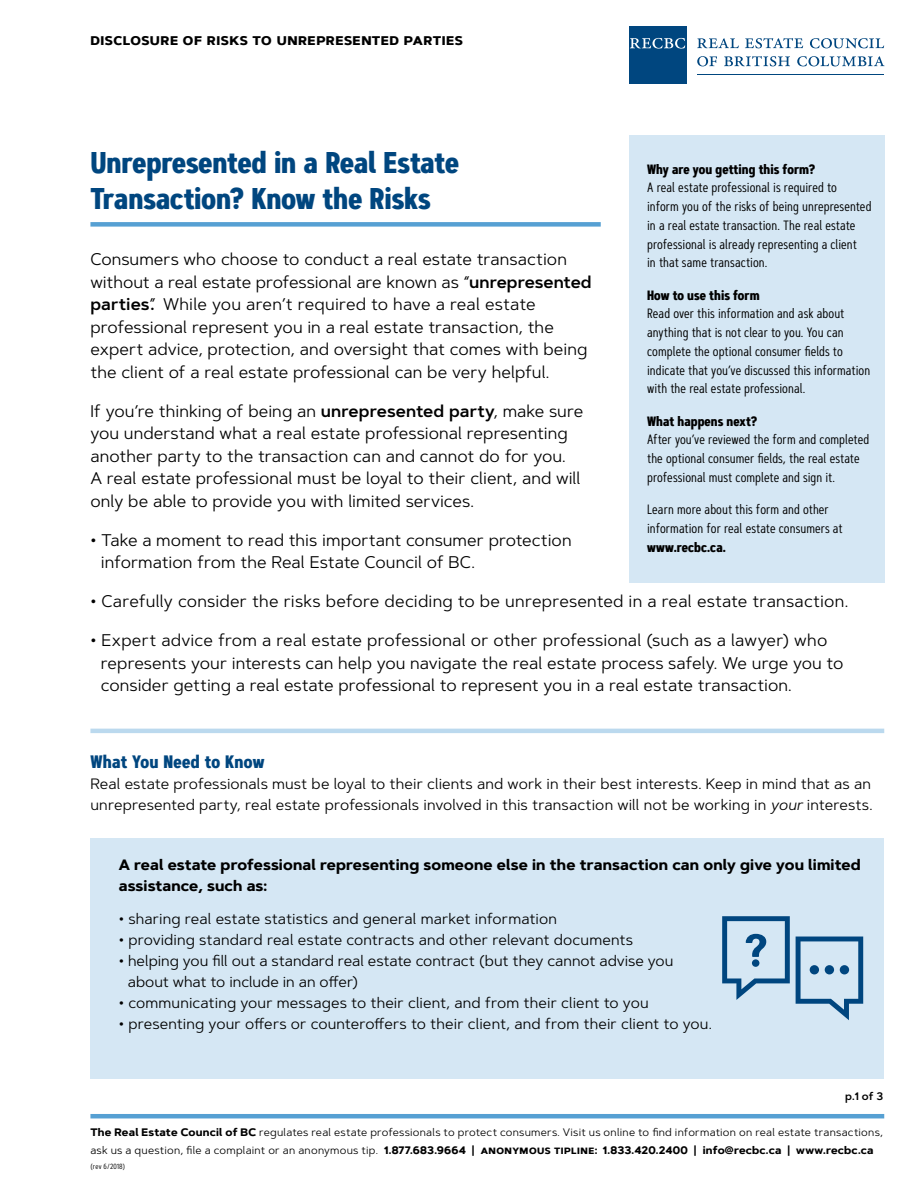
<style>
.page{position:relative;width:918px;height:1188px;background:#fff}
.page>*{position:absolute;margin:0;border:0;box-sizing:border-box;transform-origin:0 0}
.t1{font:700 30px/36px "Artegra Sans Condensed";letter-spacing:-.005em;color:#00467f}
.t2{font:700 18px "Artegra Sans Condensed";letter-spacing:.01em;color:#00467f}
.t3{font:16.8px/22.5px "Artegra Sans";color:#000}
.t4{font:600 16.8px "Artegra Sans";color:#000}
.t5{font:15px/21px "Artegra Sans";letter-spacing:.005em;color:#000}
.t6{font:700 15px/21px "Artegra Sans";letter-spacing:.01em;color:#000}
.t7{font:700 15px "Artegra Sans SC";letter-spacing:.03em;color:#000}
.t8{font:13.5px/18.8px "Artegra Sans Condensed";letter-spacing:.005em;color:#000}
.t9{font:700 13.5px "Artegra Sans Condensed";letter-spacing:.005em;color:#000}
.t10{font:10.8px/18px "Artegra Sans";letter-spacing:.02em;color:#000}
.t11{font:600 10.8px "Artegra Sans";color:#000}
.t12{font:7.5px "Artegra Sans Condensed";letter-spacing:.035em;color:#000}
.s1{font-weight:600}
.s2{font-style:italic}
.s3{font-weight:700}
.s4{font-family:"Artegra Sans SC";font-weight:700}
</style>
<div class="page">
<div style="left:629px;top:26px;width:58px;height:58px;background:#00467f"></div>
<svg style="left:630px;top:38px;width:55px;height:11px"></svg>
<hr style="left:697px;top:74px;width:187px;height:1px;background:#00467f">
<svg style="left:697px;top:38px;width:42px;height:10px"></svg>
<svg style="left:745px;top:38px;width:58px;height:10px"></svg>
<svg style="left:810px;top:38px;width:74px;height:10px"></svg>
<svg style="left:697px;top:56px;width:20px;height:10px"></svg>
<svg style="left:724px;top:56px;width:66px;height:10px"></svg>
<svg style="left:797px;top:56px;width:88px;height:10px"></svg>
<div style="left:90px;top:222px;width:511px;height:5px;background:#56a0d3"></div>
<div style="left:629px;top:135px;width:255px;height:447px;background:#d5e7f4"></div>
<hr style="left:90px;top:1114px;width:794px;height:4px;background:#56a0d3">
<div style="left:90px;top:838px;width:794px;height:241px;background:#d5e7f4"></div>
<hr style="left:90px;top:729px;width:794px;height:4px;background:#bbd9ee">
<svg style="left:796px;top:937px;width:67px;height:83px"></svg>
<div style="left:810px;top:965px;width:9px;height:9px;background:#00467f;border-radius:50%"></div>
<div style="left:825px;top:965px;width:9px;height:9px;background:#00467f;border-radius:50%"></div>
<div style="left:840px;top:965px;width:9px;height:9px;background:#00467f;border-radius:50%"></div>
<svg style="left:722px;top:916px;width:68px;height:84px"></svg>
<p class="t7" style="left:90px;top:29px;width:374px">DISCLOSURE OF RISKS TO UNREPRESENTED PARTIES</p>
<h1 class="t1" style="left:90px;top:145px;width:370px">Unrepresented in a Real Estate<br>Transaction? Know the Risks</h1>
<p class="t9" style="left:647px;top:159px;width:169px">Why are you getting this form?</p>
<p class="t8" style="left:647px;top:178px;width:226px">A real estate professional is required to inform you of the risks of being unrepresented in a real estate transaction. The real estate professional is already representing a client<br>in that same transaction.</p>
<p class="t9" style="left:647px;top:285px;width:114px">How to use this form</p>
<p class="t8" style="left:647px;top:304px;width:225px">Read over this information and ask about anything that is not clear to you. You can complete the optional consumer fields to indicate that you’ve discussed this information with the real estate professional.</p>
<p class="t9" style="left:647px;top:411px;width:111px">What happens next?</p>
<p class="t8" style="left:647px;top:430px;width:224px">After you’ve reviewed the form and completed the optional consumer fields, the real estate professional must complete and sign it.</p>
<p class="t8" style="left:647px;top:500px;width:197px">Learn more about this form and other information for real estate consumers at</p>
<p class="t9" style="left:647px;top:537px;width:80px">www.recbc.ca.</p>
<p class="t3" style="left:90px;top:248px;width:503px">Consumers who choose to conduct a real estate transaction without a real estate professional are known as “<span class="s1">unrepresented parties</span>” While you aren’t required to have a real estate</p>
<p class="t4" style="left:151px;top:292px;width:6px">.</p>
<p class="t3" style="left:90px;top:315px;width:499px">professional represent you in a real estate transaction, the expert advice, protection, and oversight that comes with being the client of a real estate professional can be very helpful.</p>
<p class="t3" style="left:90px;top:399px;width:494px">If you’re thinking of being an <span class="s1">unrepresented party</span>, make sure you understand what a real estate professional representing another party to the transaction can and cannot do for you.<br>A real estate professional must be loyal to their client, and will only be able to provide you with limited services.</p>
<p class="t3" style="left:101px;top:528px;width:472px;text-indent:-10px">• Take a moment to read this important consumer protection information from the Real Estate Council of BC.</p>
<p class="t3" style="left:90px;top:590px;width:759px">• Carefully consider the risks before deciding to be unrepresented in a real estate transaction.</p>
<p class="t3" style="left:101px;top:629px;width:744px;text-indent:-10px">• Expert advice from a real estate professional or other professional (such as a lawyer) who represents your interests can help you navigate the real estate process safely. We urge you to consider getting a real estate professional to represent you in a real estate transaction.</p>
<p class="t2" style="left:90px;top:748px;width:175px">What You Need to Know</p>
<p class="t5" style="left:90px;top:773px;width:784px">Real estate professionals must be loyal to their clients and work in their best interests. Keep in mind that as an unrepresented party, real estate professionals involved in this transaction will not be working in <span class="s2">your</span> interests.</p>
<p class="t6" style="left:119px;top:855px;width:743px">A real estate professional representing someone else in the transaction can only give you limited assistance, such as:</p>
<p class="t5" style="left:119px;top:908px;width:440px">• sharing real estate statistics and general market information</p>
<p class="t5" style="left:119px;top:929px;width:516px">• providing standard real estate contracts and other relevant documents</p>
<p class="t5" style="left:128px;top:950px;width:547px;text-indent:-9px">• helping you fill out a standard real estate contract (but they cannot advise you about what to include in an offer)</p>
<p class="t5" style="left:119px;top:992px;width:531px">• communicating your messages to their client, and from their client to you</p>
<p class="t5" style="left:119px;top:1013px;width:595px">• presenting your offers or counteroffers to their client, and from their client to you.</p>
<p class="t11" style="left:845px;top:1088px;width:40px">p.1 of 3</p>
<p class="t10" style="left:90px;top:1123px;width:794px"><span class="s3">The Real Estate Council of BC</span> regulates real estate professionals to protect consumers. Visit us online to find information on real estate transactions, ask us a question, file a complaint or an anonymous tip. <span class="s3">1.877.683.9664</span> <span class="s1">|</span> <span class="s4">ANONYMOUS TIPLINE:</span> <span class="s3">1.833.420.2400</span> <span class="s1">|</span> <span class="s3">info@recbc.ca</span> <span class="s1">|</span> <span class="s3">www.recbc.ca</span></p>
<p class="t12" style="left:90px;top:1161px;width:36px">(rev 6/2018)</p>
</div>
